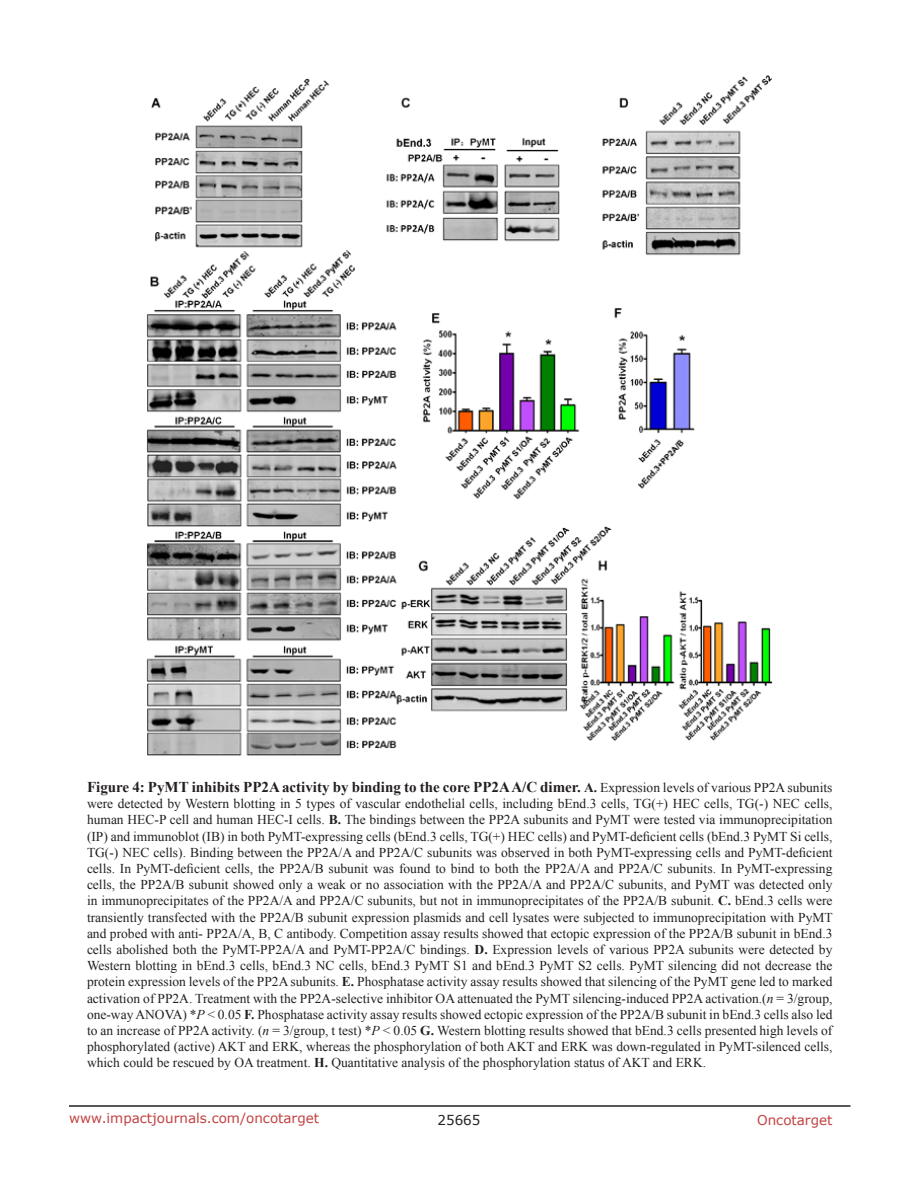
<style>
.page{position:relative;width:918px;height:1188px;background:#fff}
.page>*{position:absolute;margin:0;border:0;box-sizing:border-box;transform-origin:0 0}
.FigureText{font:700 15px "Times New Roman";color:#231f20}
.FigureText-2{font:13.5px/16.2px "Times New Roman";color:#231f20;text-align:justify}
.t1{font:13.5px "Verdana";color:#c24141}
.t2{font:13.5px "Verdana";color:#231f20}
.s1{font-size:13.5px}
.s2{font-weight:400;font-size:13.5px}
.s3{font-weight:700}
.s4{font-style:italic}
</style>
<div class="page">
<hr style="left:69px;top:1105px;width:781px;height:2px;background:#231f20">
<img style="left:147px;top:75px;width:626px;height:680px">
<p class="FigureText" style="left:87px;top:777px;width:747px">Figure 4: PyMT inhibits PP2A activity by binding to the core PP2A A/C dimer. <span class="s1">A.</span> <span class="s2">Expression levels of various PP2A subunits</span></p>
<p class="FigureText-2" style="left:87px;top:795px;width:747px">were detected by Western blotting in 5 types of vascular endothelial cells, including bEnd.3 cells, TG(+) HEC cells, TG(-) NEC cells, human HEC-P cell and human HEC-I cells. <span class="s3">B.</span> The bindings between the PP2A subunits and PyMT were tested via immunoprecipitation (IP) and immunoblot (IB) in both PyMT-expressing cells (bEnd.3 cells, TG(+) HEC cells) and PyMT-deficient cells (bEnd.3 PyMT Si cells, TG(-) NEC cells). Binding between the PP2A/A and PP2A/C subunits was observed in both PyMT-expressing cells and PyMT-deficient cells. In PyMT-deficient cells, the PP2A/B subunit was found to bind to both the PP2A/A and PP2A/C subunits. In PyMT-expressing cells, the PP2A/B subunit showed only a weak or no association with the PP2A/A and PP2A/C subunits, and PyMT was detected only in immunoprecipitates of the PP2A/A and PP2A/C subunits, but not in immunoprecipitates of the PP2A/B subunit. <span class="s3">C.</span> bEnd.3 cells were transiently transfected with the PP2A/B subunit expression plasmids and cell lysates were subjected to immunoprecipitation with PyMT and probed with anti- PP2A/A, B, C antibody. Competition assay results showed that ectopic expression of the PP2A/B subunit in bEnd.3 cells abolished both the PyMT-PP2A/A and PyMT-PP2A/C bindings. <span class="s3">D.</span> Expression levels of various PP2A subunits were detected by Western blotting in bEnd.3 cells, bEnd.3 NC cells, bEnd.3 PyMT S1 and bEnd.3 PyMT S2 cells. PyMT silencing did not decrease the protein expression levels of the PP2A subunits. <span class="s3">E.</span> Phosphatase activity assay results showed that silencing of the PyMT gene led to marked activation of PP2A. Treatment with the PP2A-selective inhibitor OA attenuated the PyMT silencing-induced PP2A activation.(<span class="s4">n</span> = 3/group, one-way ANOVA) *<span class="s4">P</span> &lt; 0.05 <span class="s3">F.</span> Phosphatase activity assay results showed ectopic expression of the PP2A/B subunit in bEnd.3 cells also led to an increase of PP2A activity. (<span class="s4">n</span> = 3/group, t test) *<span class="s4">P</span> &lt; 0.05 <span class="s3">G.</span> Western blotting results showed that bEnd.3 cells presented high levels of phosphorylated (active) AKT and ERK, whereas the phosphorylation of both AKT and ERK was down-regulated in PyMT-silenced cells, which could be rescued by OA treatment. <span class="s3">H.</span> Quantitative analysis of the phosphorylation status of AKT and ERK.</p>
<p class="t1" style="left:69px;top:1109px;width:252px">www.impactjournals.com/oncotarget</p>
<p class="t2" style="left:438px;top:1111px;width:44px">25665</p>
<p class="t1" style="left:757px;top:1111px;width:77px">Oncotarget</p>
</div>
